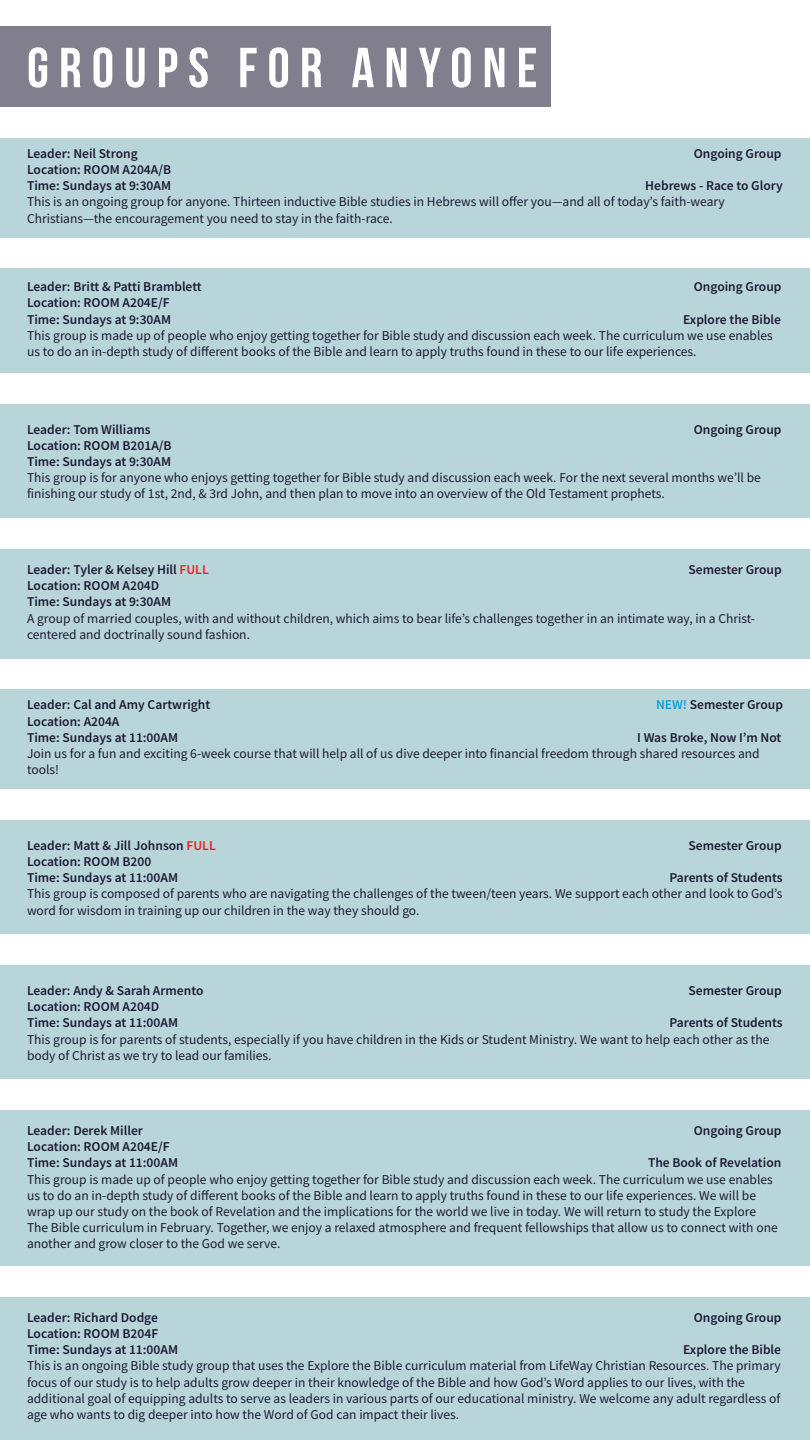
<style>
.page{position:relative;width:810px;height:1440px;background:#fff}
.page>*{position:absolute;margin:0;border:0;box-sizing:border-box;transform-origin:0 0}
.t1{font:56.25px "Bebas Neue";letter-spacing:.18em;color:#fff}
.t2{font:13.5px/16.2px "Source Sans Pro";color:#1e1935}
.t3{font:600 13.5px/16.2px "Source Sans Pro";color:#1e1935}
.s1{color:#ed2124}
.s2{color:#0c9eda}
.s3{color:#ed1d24}
</style>
<div class="page">
<div style="left:0;top:27px;width:550px;height:80px;background:#817e8e"></div>
<div style="left:0;top:138px;width:810px;height:100px;background:#b8d6da"></div>
<div style="left:0;top:404px;width:810px;height:114px;background:#b8d6da"></div>
<div style="left:0;top:1111px;width:810px;height:155px;background:#b8d6da"></div>
<div style="left:0;top:549px;width:810px;height:109px;background:#b8d6da"></div>
<div style="left:0;top:820px;width:810px;height:114px;background:#b8d6da"></div>
<div style="left:0;top:269px;width:810px;height:104px;background:#b8d6da"></div>
<div style="left:0;top:690px;width:810px;height:99px;background:#b8d6da"></div>
<div style="left:0;top:1298px;width:810px;height:142px;background:#b8d6da"></div>
<div style="left:0;top:965px;width:810px;height:114px;background:#b8d6da"></div>
<h1 class="t1" style="left:27px;top:37px;width:512px">GROUPS FOR ANYONE</h1>
<p class="t3" style="left:27px;top:145px;width:112px">Leader: Neil Strong</p>
<p class="t3" style="left:694px;top:145px;width:89px">Ongoing Group</p>
<p class="t3" style="left:27px;top:161px;width:146px">Location: ROOM A204A/B<br>Time: Sundays at 9:30AM</p>
<p class="t3" style="left:645px;top:178px;width:139px">Hebrews - Race to Glory</p>
<p class="t2" style="left:27px;top:194px;width:699px">This is an ongoing group for anyone. Thirteen inductive Bible studies in Hebrews will offer you—and all of today’s faith-weary<br>Christians—the encouragement you need to stay in the faith-race.</p>
<p class="t3" style="left:27px;top:279px;width:176px">Leader: Britt &amp; Patti Bramblett</p>
<p class="t3" style="left:694px;top:279px;width:89px">Ongoing Group</p>
<p class="t3" style="left:27px;top:295px;width:146px">Location: ROOM A204E/F<br>Time: Sundays at 9:30AM</p>
<p class="t3" style="left:683px;top:311px;width:100px">Explore the Bible</p>
<p class="t2" style="left:27px;top:327px;width:747px">This group is made up of people who enjoy getting together for Bible study and discussion each week. The curriculum we use enables us to do an in-depth study of different books of the Bible and learn to apply truths found in these to our life experiences.</p>
<p class="t3" style="left:27px;top:421px;width:125px">Leader: Tom Williams</p>
<p class="t3" style="left:694px;top:421px;width:89px">Ongoing Group</p>
<p class="t3" style="left:27px;top:437px;width:146px">Location: ROOM B201A/B<br>Time: Sundays at 9:30AM</p>
<p class="t2" style="left:27px;top:470px;width:735px">This group is for anyone who enjoys getting together for Bible study and discussion each week. For the next several months we’ll be finishing our study of 1st, 2nd, &amp; 3rd John, and then plan to move into an overview of the Old Testament prophets.</p>
<p class="t3" style="left:27px;top:561px;width:183px">Leader: Tyler &amp; Kelsey Hill <span class="s1">FULL</span></p>
<p class="t3" style="left:689px;top:561px;width:95px">Semester Group</p>
<p class="t3" style="left:27px;top:577px;width:146px">Location: ROOM A204D<br>Time: Sundays at 9:30AM</p>
<p class="t2" style="left:27px;top:610px;width:730px">A group of married couples, with and without children, which aims to bear life’s challenges together in an intimate way, in a Christ&shy;centered and doctrinally sound fashion.</p>
<p class="t3" style="left:27px;top:697px;width:185px">Leader: Cal and Amy Cartwright</p>
<p class="t3" style="left:656px;top:697px;width:128px"><span class="s2">NEW!</span> Semester Group</p>
<p class="t3" style="left:27px;top:713px;width:153px">Location: A204A<br>Time: Sundays at 11:00AM</p>
<p class="t3" style="left:637px;top:729px;width:146px">I Was Broke, Now I’m Not</p>
<p class="t2" style="left:27px;top:745px;width:734px">Join us for a fun and exciting 6-week course that will help all of us dive deeper into financial freedom through shared resources and tools!</p>
<p class="t3" style="left:27px;top:837px;width:190px">Leader: Matt &amp; Jill Johnson <span class="s3">FULL</span></p>
<p class="t3" style="left:688px;top:837px;width:95px">Semester Group</p>
<p class="t3" style="left:27px;top:853px;width:153px">Location: ROOM B200<br>Time: Sundays at 11:00AM</p>
<p class="t3" style="left:670px;top:870px;width:115px">Parents of Students</p>
<p class="t2" style="left:27px;top:886px;width:757px">This group is composed of parents who are navigating the challenges of the tween/teen years. We support each other and look to God’s word for wisdom in training up our children in the way they should go.</p>
<p class="t3" style="left:27px;top:982px;width:178px">Leader: Andy &amp; Sarah Armento</p>
<p class="t3" style="left:688px;top:982px;width:95px">Semester Group</p>
<p class="t3" style="left:27px;top:998px;width:153px">Location: ROOM A204D<br>Time: Sundays at 11:00AM</p>
<p class="t3" style="left:670px;top:1015px;width:115px">Parents of Students</p>
<p class="t2" style="left:27px;top:1031px;width:744px">This group is for parents of students, especially if you have children in the Kids or Student Ministry. We want to help each other as the body of Christ as we try to lead our families.</p>
<p class="t3" style="left:27px;top:1122px;width:117px">Leader: Derek Miller</p>
<p class="t3" style="left:694px;top:1122px;width:89px">Ongoing Group</p>
<p class="t3" style="left:27px;top:1139px;width:153px">Location: ROOM A204E/F<br>Time: Sundays at 11:00AM</p>
<p class="t3" style="left:648px;top:1155px;width:135px">The Book of Revelation</p>
<p class="t2" style="left:27px;top:1171px;width:752px">This group is made up of people who enjoy getting together for Bible study and discussion each week. The curriculum we use enables us to do an in-depth study of different books of the Bible and learn to apply truths found in these to our life experiences. We will be wrap up our study on the book of Revelation and the implications for the world we live in today. We will return to study the Explore The Bible curriculum in February. Together, we enjoy a relaxed atmosphere and frequent fellowships that allow us to connect with one another and grow closer to the God we serve.</p>
<p class="t3" style="left:27px;top:1309px;width:132px">Leader: Richard Dodge</p>
<p class="t3" style="left:694px;top:1309px;width:89px">Ongoing Group</p>
<p class="t3" style="left:27px;top:1325px;width:153px">Location: ROOM B204F<br>Time: Sundays at 11:00AM</p>
<p class="t3" style="left:683px;top:1342px;width:100px">Explore the Bible</p>
<p class="t2" style="left:27px;top:1358px;width:755px">This is an ongoing Bible study group that uses the Explore the Bible curriculum material from LifeWay Christian Resources. The primary focus of our study is to help adults grow deeper in their knowledge of the Bible and how God’s Word applies to our lives, with the additional goal of equipping adults to serve as leaders in various parts of our educational ministry. We welcome any adult regardless of age who wants to dig deeper into how the Word of God can impact their lives.</p>
</div>
